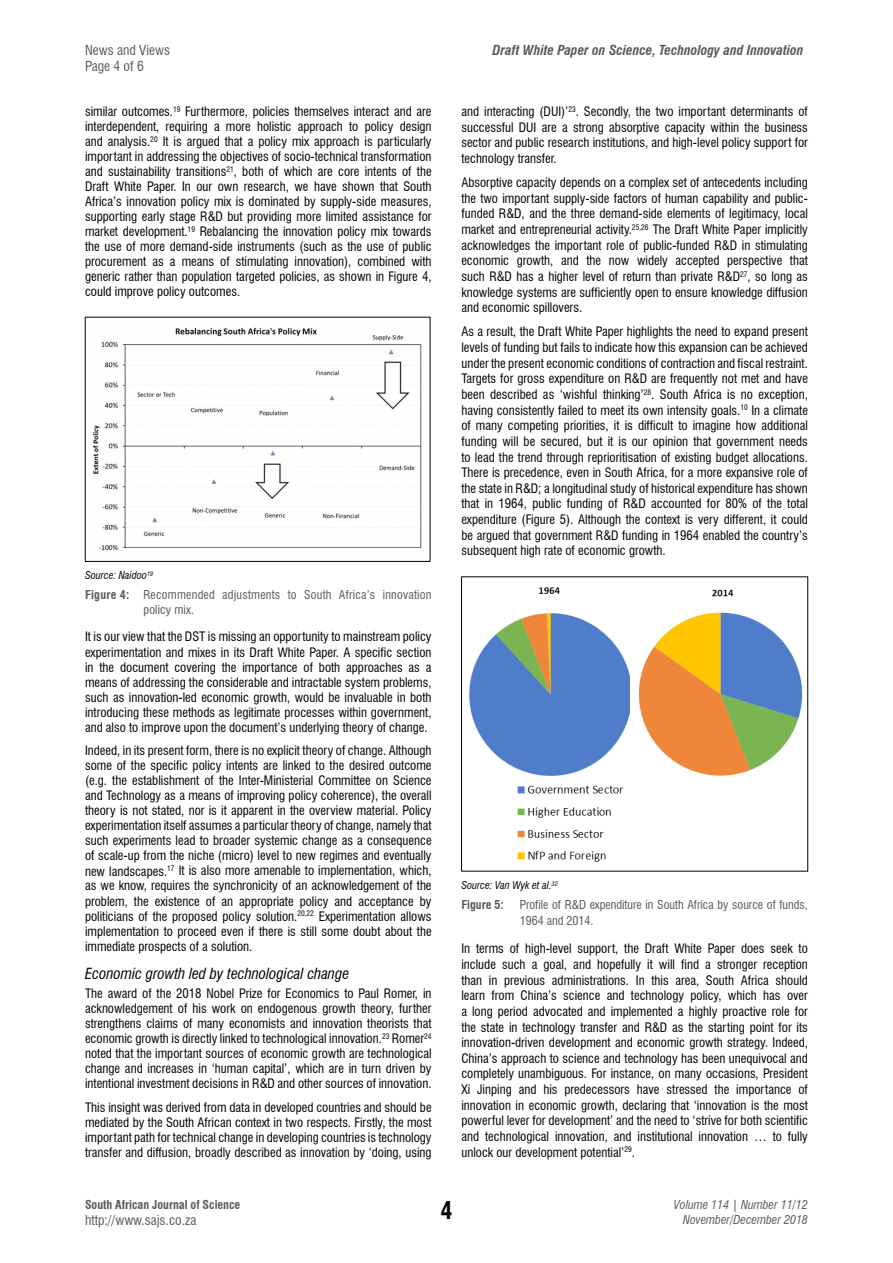
<style>
.page{position:relative;width:893px;height:1263px;background:#fff}
.page>*{position:absolute;margin:0;border:0;box-sizing:border-box;transform-origin:0 0}
.t1{font:700 condensed 24px "Swiss 721 BT";color:#000}
.t2{font:italic condensed 15px "Swiss 721 BT";color:#000}
.t3{font:italic 700 condensed 13.5px "Swiss 721 BT";color:#58595b}
.t4{font:condensed 13.5px "Swiss 721 BT";color:#58595b}
.t5{font:condensed 12.75px/15px "Swiss 721 BT";color:#000;text-align:justify}
.t6{font:condensed 12px/15px "Swiss 721 BT";letter-spacing:.02em;color:#58595b}
.t7{font:condensed 12px/15.6px "Swiss 721 BT";color:#58595b}
.t8{font:italic condensed 12px/14.4px "Swiss 721 BT";color:#58595b;text-align:right}
.t9{font:700 condensed 12px "Swiss 721 BT";color:#58595b}
.t10{font:italic condensed 10.5px "Swiss 721 BT";color:#000}
.s1{font-weight:700}
</style>
<div class="page">
<img style="left:92px;top:327px;width:330px;height:224px">
<img style="left:469px;top:587px;width:161px;height:189px">
<img style="left:638px;top:589px;width:165px;height:187px">
<img style="left:517px;top:785px;width:107px;height:77px">
<p class="t4" style="left:85px;top:42px;width:86px">News and Views</p>
<p class="t3" style="left:492px;top:42px;width:313px">Draft White Paper on Science, Technology and Innovation</p>
<p class="t4" style="left:85px;top:58px;width:60px">Page 4 of 6</p>
<p class="t5" style="left:85px;top:104px;width:348px">similar outcomes.<sup>19</sup> Furthermore, policies themselves interact and are interdependent, requiring a more holistic approach to policy design and analysis.<sup>20</sup> It is argued that a policy mix approach is particularly important in addressing the objectives of socio-technical transformation and sustainability transitions<sup>21</sup>, both of which are core intents of the Draft White Paper. In our own research, we have shown that South Africa’s innovation policy mix is dominated by supply-side measures, supporting early stage R&amp;D but providing more limited assistance for market development.<sup>19</sup> Rebalancing the innovation policy mix towards the use of more demand-side instruments (such as the use of public procurement as a means of stimulating innovation), combined with generic rather than population targeted policies, as shown in Figure 4, could improve policy outcomes.</p>
<p class="t10" style="left:85px;top:569px;width:70px">Source: Naidoo<sup>19</sup></p>
<p class="t6" style="left:144px;top:587px;width:290px;text-indent:-58px"><span class="s1">Figure 4:</span> Recommended adjustments to South Africa’s innovation policy mix.</p>
<p class="t5" style="left:85px;top:629px;width:348px">It is our view that the DST is missing an opportunity to mainstream policy experimentation and mixes in its Draft White Paper. A specific section in the document covering the importance of both approaches as a means of addressing the considerable and intractable system problems, such as innovation-led economic growth, would be invaluable in both introducing these methods as legitimate processes within government, and also to improve upon the document’s underlying theory of change.</p>
<p class="t5" style="left:85px;top:743px;width:348px">Indeed, in its present form, there is no explicit theory of change. Although some of the specific policy intents are linked to the desired outcome (e.g. the establishment of the Inter-Ministerial Committee on Science and Technology as a means of improving policy coherence), the overall theory is not stated, nor is it apparent in the overview material. Policy experimentation itself assumes a particular theory of change, namely that such experiments lead to broader systemic change as a consequence of scale-up from the niche (micro) level to new regimes and eventually new landscapes.<sup>17</sup> It is also more amenable to implementation, which, as we know, requires the synchronicity of an acknowledgement of the problem, the existence of an appropriate policy and acceptance by politicians of the proposed policy solution.<sup>20,22</sup> Experimentation allows implementation to proceed even if there is still some doubt about the immediate prospects of a solution.</p>
<p class="t2" style="left:85px;top:964px;width:266px">Economic growth led by technological change</p>
<p class="t5" style="left:85px;top:986px;width:348px">The award of the 2018 Nobel Prize for Economics to Paul Romer, in acknowledgement of his work on endogenous growth theory, further strengthens claims of many economists and innovation theorists that economic growth is directly linked to technological innovation.<sup>23</sup> Romer<sup>24 </sup>noted that the important sources of economic growth are technological change and increases in ‘human capital’, which are in turn driven by intentional investment decisions in R&amp;D and other sources of innovation.</p>
<p class="t5" style="left:85px;top:1099px;width:348px">This insight was derived from data in developed countries and should be mediated by the South African context in two respects. Firstly, the most important path for technical change in developing countries is technology transfer and diffusion, broadly described as innovation by ‘doing, using</p>
<p class="t5" style="left:461px;top:104px;width:348px;line-height:15.6px">and interacting (DUI)’<sup>23</sup>. Secondly, the two important determinants of successful DUI are a strong absorptive capacity within the business sector and public research institutions, and high-level policy support for technology transfer.</p>
<p class="t5" style="left:461px;top:175px;width:348px;line-height:15.6px">Absorptive capacity depends on a complex set of antecedents including the two important supply-side factors of human capability and public&shy;funded R&amp;D, and the three demand-side elements of legitimacy, local market and entrepreneurial activity.<sup>25,26</sup> The Draft White Paper implicitly acknowledges the important role of public-funded R&amp;D in stimulating economic growth, and the now widely accepted perspective that such R&amp;D has a higher level of return than private R&amp;D<sup>27</sup>, so long as knowledge systems are sufficiently open to ensure knowledge diffusion and economic spillovers.</p>
<p class="t5" style="left:461px;top:324px;width:348px;line-height:15.6px">As a result, the Draft White Paper highlights the need to expand present levels of funding but fails to indicate how this expansion can be achieved under the present economic conditions of contraction and fiscal restraint.<br>Targets for gross expenditure on R&amp;D are frequently not met and have been described as ‘wishful thinking’<sup>28</sup>. South Africa is no exception, having consistently failed to meet its own intensity goals.<sup>10</sup> In a climate of many competing priorities, it is difficult to imagine how additional funding will be secured, but it is our opinion that government needs to lead the trend through reprioritisation of existing budget allocations.<br>There is precedence, even in South Africa, for a more expansive role of the state in R&amp;D; a longitudinal study of historical expenditure has shown that in 1964, public funding of R&amp;D accounted for 80% of the total expenditure (Figure 5). Although the context is very different, it could be argued that government R&amp;D funding in 1964 enabled the country’s subsequent high rate of economic growth.</p>
<p class="t10" style="left:461px;top:879px;width:98px">Source: Van Wyk et al.<sup>32</sup></p>
<p class="t9" style="left:461px;top:898px;width:44px">Figure 5:</p>
<p class="t7" style="left:520px;top:897px;width:290px">Profile of R&amp;D expenditure in South Africa by source of funds,<br>1964 and 2014.</p>
<p class="t5" style="left:461px;top:941px;width:348px;line-height:15.6px">In terms of high-level support, the Draft White Paper does seek to include such a goal, and hopefully it will find a stronger reception than in previous administrations. In this area, South Africa should learn from China’s science and technology policy, which has over a long period advocated and implemented a highly proactive role for the state in technology transfer and R&amp;D as the starting point for its innovation-driven development and economic growth strategy. Indeed, China’s approach to science and technology has been unequivocal and completely unambiguous. For instance, on many occasions, President Xi Jinping and his predecessors have stressed the importance of innovation in economic growth, declaring that ‘innovation is the most powerful lever for development’ and the need to ‘strive for both scientific and technological innovation, and institutional innovation … to fully unlock our development potential’<sup>29</sup>.</p>
<p class="t9" style="left:85px;top:1197px;width:157px">South African Journal of Science</p>
<p class="t4" style="left:85px;top:1212px;width:113px">http://www.sajs.co.za</p>
<h1 class="t1" style="left:440px;top:1195px;width:13px">4</h1>
<p class="t8" style="left:674px;top:1198px;width:136px">Volume 114 | Number 11/12<br>November/December 2018</p>
</div>
